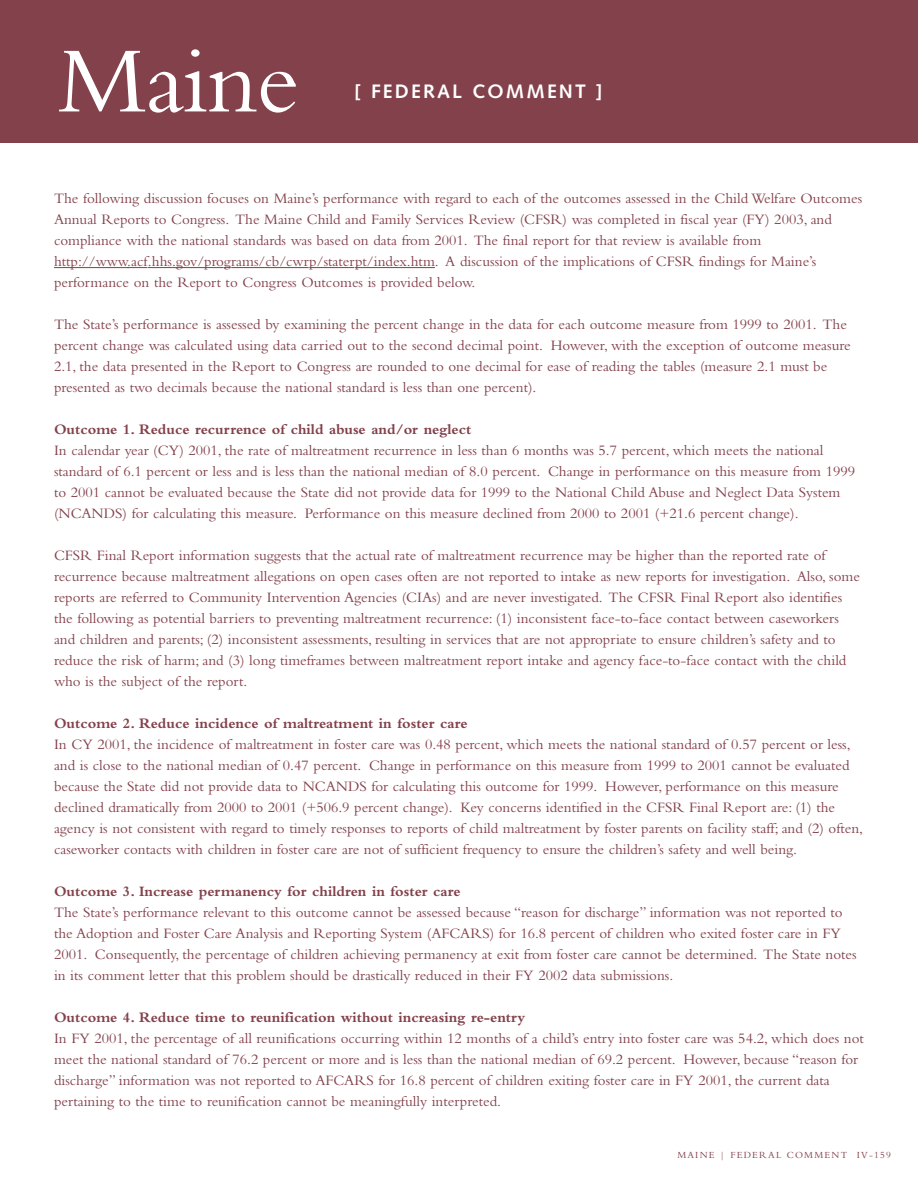
<style>
.page{position:relative;width:918px;height:1188px;background:#fff}
.page>*{position:absolute;margin:0;border:0;box-sizing:border-box;transform-origin:0 0}
.t1{font:97.5px "Bembo";letter-spacing:-.015em;color:#fff}
.t2{font:700 19.5px "Syntax";letter-spacing:.11em;color:#fff}
.t3{font:15px/21px "Bembo";color:#83414b}
.t4{font:700 15px "Bembo";color:#83414b}
.t5{font:9.75px "Bembo";letter-spacing:.12em;color:#83414b}
</style>
<div class="page">
<hr style="left:54px;top:267px;width:75px;height:1px;background:#83414b">
<svg style="left:129px;top:267px;width:19px;height:1px"></svg>
<hr style="left:148px;top:267px;width:43px;height:1px;background:#83414b">
<svg style="left:190px;top:267px;width:41px;height:1px"></svg>
<hr style="left:231px;top:267px;width:78px;height:1px;background:#83414b">
<hr style="left:309px;top:267px;width:45px;height:1px;background:#83414b">
<hr style="left:355px;top:267px;width:80px;height:1px;background:#83414b">
<div style="left:0;top:0;width:918px;height:143px;background:#83414b"></div>
<h1 class="t1" style="left:58px;top:47px;width:243px">Maine</h1>
<h2 class="t2" style="left:354px;top:83px;width:250px">[ FEDERAL COMMENT ]</h2>
<p class="t3" style="left:54px;top:189px;width:810px">The following discussion focuses on Maine’s performance with regard to each of the outcomes assessed in the Child Welfare Outcomes Annual Reports to Congress. The Maine Child and Family Services Review (CFSR) was completed in fiscal year (FY) 2003, and compliance with the national standards was based on data from 2001. The final report for that review is available from http://www.acf.hhs.gov/programs/cb/cwrp/staterpt/index.htm. A discussion of the implications of CFSR findings for Maine’s performance on the Report to Congress Outcomes is provided below.</p>
<p class="t3" style="left:54px;top:315px;width:798px">The State’s performance is assessed by examining the percent change in the data for each outcome measure from 1999 to 2001. The percent change was calculated using data carried out to the second decimal point. However, with the exception of outcome measure 2.1, the data presented in the Report to Congress are rounded to one decimal for ease of reading the tables (measure 2.1 must be presented as two decimals because the national standard is less than one percent).</p>
<p class="t4" style="left:54px;top:424px;width:419px">Outcome 1. Reduce recurrence of child abuse and/or neglect</p>
<p class="t3" style="left:54px;top:441px;width:803px">In calendar year (CY) 2001, the rate of maltreatment recurrence in less than 6 months was 5.7 percent, which meets the national standard of 6.1 percent or less and is less than the national median of 8.0 percent. Change in performance on this measure from 1999 to 2001 cannot be evaluated because the State did not provide data for 1999 to the National Child Abuse and Neglect Data System (NCANDS) for calculating this measure. Performance on this measure declined from 2000 to 2001 (+21.6 percent change).</p>
<p class="t3" style="left:54px;top:546px;width:807px">CFSR Final Report information suggests that the actual rate of maltreatment recurrence may be higher than the reported rate of recurrence because maltreatment allegations on open cases often are not reported to intake as new reports for investigation. Also, some reports are referred to Community Intervention Agencies (CIAs) and are never investigated. The CFSR Final Report also identifies the following as potential barriers to preventing maltreatment recurrence: (1) inconsistent face-to-face contact between caseworkers and children and parents; (2) inconsistent assessments, resulting in services that are not appropriate to ensure children’s safety and to reduce the risk of harm; and (3) long timeframes between maltreatment report intake and agency face-to-face contact with the child who is the subject of the report.</p>
<p class="t4" style="left:54px;top:718px;width:415px">Outcome 2. Reduce incidence of maltreatment in foster care</p>
<p class="t3" style="left:54px;top:735px;width:811px">In CY 2001, the incidence of maltreatment in foster care was 0.48 percent, which meets the national standard of 0.57 percent or less, and is close to the national median of 0.47 percent. Change in performance on this measure from 1999 to 2001 cannot be evaluated because the State did not provide data to NCANDS for calculating this outcome for 1999. However, performance on this measure declined dramatically from 2000 to 2001 (+506.9 percent change). Key concerns identified in the CFSR Final Report are: (1) the agency is not consistent with regard to timely responses to reports of child maltreatment by foster parents on facility staff; and (2) often, caseworker contacts with children in foster care are not of sufficient frequency to ensure the children’s safety and well being.</p>
<p class="t4" style="left:54px;top:886px;width:408px">Outcome 3. Increase permanency for children in foster care</p>
<p class="t3" style="left:54px;top:903px;width:804px">The State’s performance relevant to this outcome cannot be assessed because “reason for discharge” information was not reported to the Adoption and Foster Care Analysis and Reporting System (AFCARS) for 16.8 percent of children who exited foster care in FY 2001. Consequently, the percentage of children achieving permanency at exit from foster care cannot be determined. The State notes in its comment letter that this problem should be drastically reduced in their FY 2002 data submissions.</p>
<p class="t4" style="left:54px;top:1012px;width:473px">Outcome 4. Reduce time to reunification without increasing re-entry</p>
<p class="t3" style="left:54px;top:1029px;width:811px">In FY 2001, the percentage of all reunifications occurring within 12 months of a child’s entry into foster care was 54.2, which does not meet the national standard of 76.2 percent or more and is less than the national median of 69.2 percent. However, because “reason for discharge” information was not reported to AFCARS for 16.8 percent of children exiting foster care in FY 2001, the current data pertaining to the time to reunification cannot be meaningfully interpreted.</p>
<p class="t5" style="left:677px;top:1152px;width:215px">MAINE | FEDERAL COMMENT IV-159</p>
</div>
